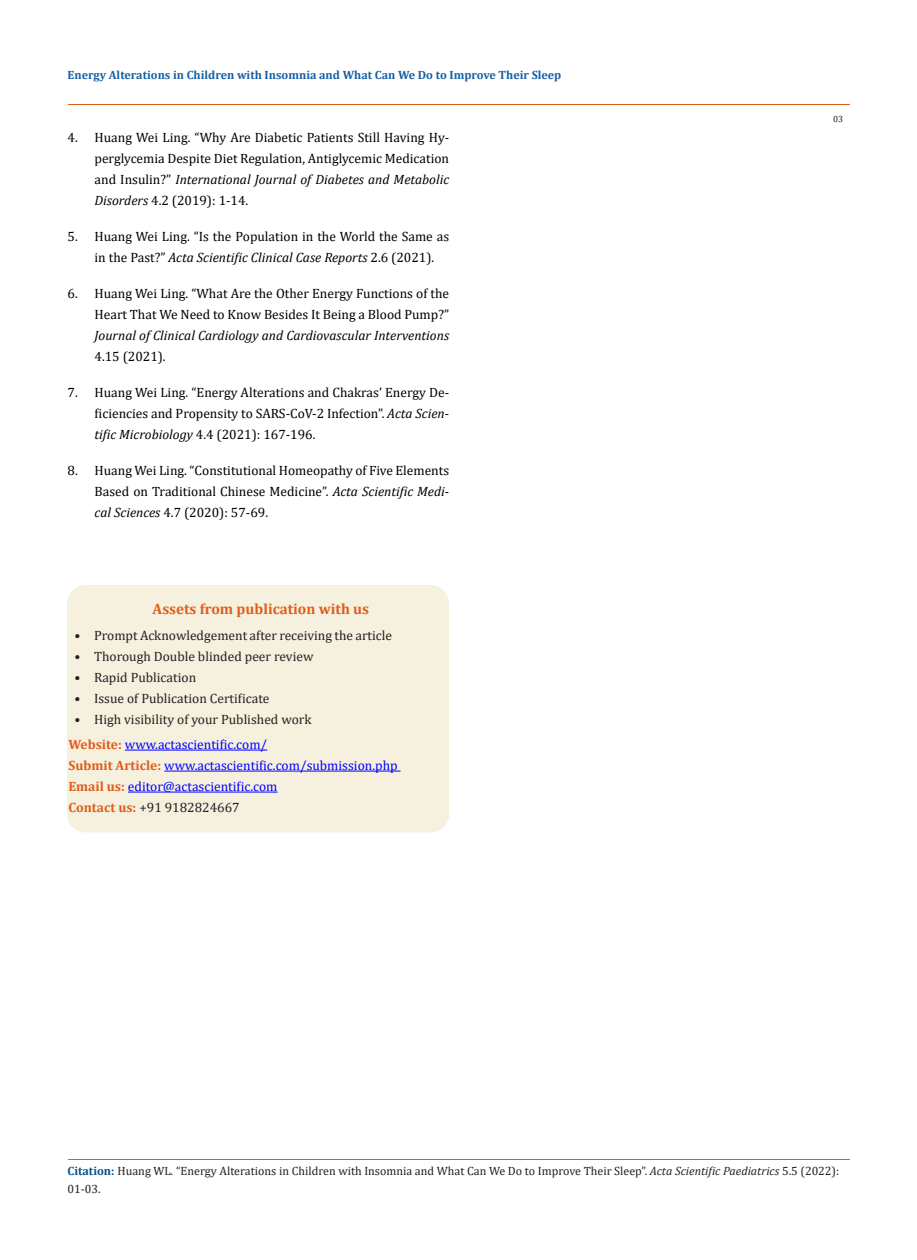
<style>
.page{position:relative;width:917px;height:1260px;background:#fff}
.page>*{position:absolute;margin:0;border:0;box-sizing:border-box;transform-origin:0 0}
.t1{font:700 15px "Cambria";color:#e05d1a}
.t2{font:13.5px/21px "Cambria";color:#000;text-align:justify}
.t3{font:13.5px "Cambria";color:#231f20}
.t4{font:13.5px "Cambria";color:#00f}
.t5{font:12px/18px "Cambria";color:#231f20}
.t6{font:700 12px "Cambria";color:#1560a6}
.t7{font:9px "Cambria";color:#231f20}
.s1{font-style:italic}
.s2{font-weight:700;color:#e05d1a}
.s3{font-weight:700;color:#035089}
</style>
<div class="page">
<div style="left:68px;top:586px;width:380px;height:246px;background:#f6f0df;border-radius:18px"></div>
<div style="left:67px;top:585px;width:382px;height:247px;border:2px solid #f6f0df;border-radius:18px"></div>
<hr style="left:125px;top:750px;width:142px;height:1px;background:#00f">
<hr style="left:164px;top:771px;width:236px;height:1px;background:#00f">
<hr style="left:128px;top:792px;width:149px;height:1px;background:#00f">
<hr style="left:68px;top:104px;width:781px;height:1px;background:#e05d1a">
<hr style="left:68px;top:1159px;width:781px;height:1px;background:#e05d1a">
<p class="t6" style="left:68px;top:67px;width:495px">Energy Alterations in Children with Insomnia and What Can We Do to Improve Their Sleep</p>
<p class="t2" style="left:94px;top:127px;width:356px;text-indent:-27px">4. Huang Wei Ling. “Why Are Diabetic Patients Still Having Hy&shy;perglycemia Despite Diet Regulation, Antiglycemic Medication and Insulin?” <span class="s1">International Journal of Diabetes and Metabolic Disorders</span> 4.2 (2019): 1-14.</p>
<p class="t2" style="left:94px;top:226px;width:356px;text-indent:-27px">5. Huang Wei Ling. “Is the Population in the World the Same as in the Past?” <span class="s1">Acta Scientific Clinical Case Reports</span> 2.6 (2021).</p>
<p class="t2" style="left:94px;top:283px;width:356px;text-indent:-27px">6. Huang Wei Ling. “What Are the Other Energy Functions of the Heart That We Need to Know Besides It Being a Blood Pump?” <span class="s1">Journal of Clinical Cardiology and Cardiovascular Interventions </span>4.15 (2021).</p>
<p class="t2" style="left:94px;top:382px;width:356px;text-indent:-27px">7. Huang Wei Ling. “Energy Alterations and Chakras’ Energy De&shy;ficiencies and Propensity to SARS-CoV-2 Infection”. <span class="s1">Acta Scien&shy;tific Microbiology</span> 4.4 (2021): 167-196.</p>
<p class="t2" style="left:94px;top:460px;width:356px;text-indent:-27px">8. Huang Wei Ling. “Constitutional Homeopathy of Five Elements Based on Traditional Chinese Medicine”. <span class="s1">Acta Scientific Medi&shy;cal Sciences</span> 4.7 (2020): 57-69.</p>
<p class="t1" style="left:153px;top:598px;width:218px">Assets from publication with us</p>
<p class="t3" style="left:75px;top:627px;width:319px">• Prompt Acknowledgement after receiving the article</p>
<p class="t3" style="left:75px;top:648px;width:240px">• Thorough Double blinded peer review</p>
<p class="t3" style="left:75px;top:669px;width:123px">• Rapid Publication</p>
<p class="t3" style="left:75px;top:690px;width:196px">• Issue of Publication Certificate</p>
<p class="t3" style="left:75px;top:711px;width:238px">• High visibility of your Published work</p>
<p class="t4" style="left:68px;top:737px;width:200px"><span class="s2">Website:</span> www.actascientific.com/</p>
<p class="t4" style="left:68px;top:758px;width:330px"><span class="s2">Submit Article:</span> www.actascientific.com/submission.php</p>
<p class="t4" style="left:68px;top:779px;width:210px"><span class="s2">Email us:</span> editor@actascientific.com</p>
<p class="t3" style="left:68px;top:800px;width:173px"><span class="s2">Contact us:</span> +91 9182824667</p>
<p class="t7" style="left:833px;top:114px;width:11px">03</p>
<p class="t5" style="left:68px;top:1161px;width:773px"><span class="s3">Citation:</span> Huang WL<span class="s1">.</span> “Energy Alterations in Children with Insomnia and What Can We Do to Improve Their Sleep”. <span class="s1">Acta Scientific Paediatrics</span> 5.5 (2022):<br>01-03.</p>
</div>
